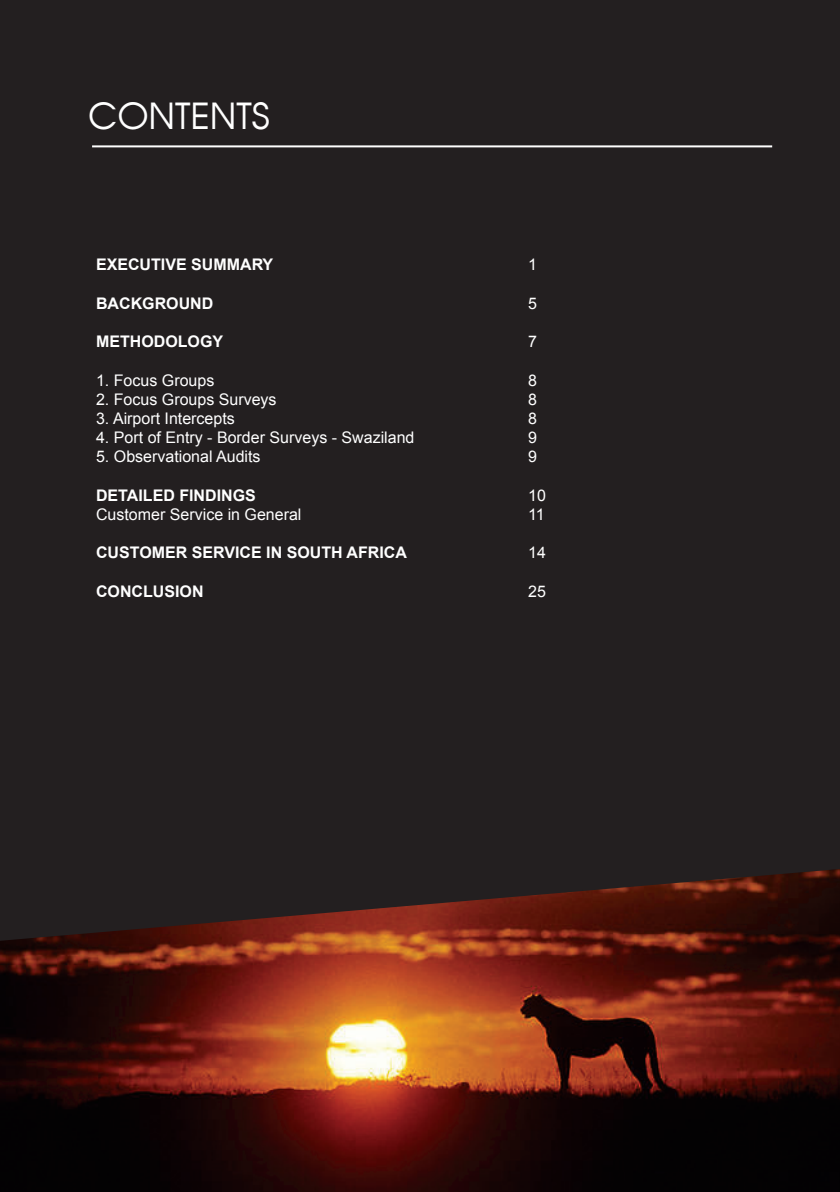
<style>
.page{position:relative;width:840px;height:1192px;background:#fff}
.page>*{position:absolute;margin:0;border:0;box-sizing:border-box;transform-origin:0 0}
.t1{font:36px "Avalon Plain";color:#fff}
.t2{font:16px "Arial";color:#fff}
.t3{font:700 16px "Arial";color:#fff}
</style>
<div class="page">
<img style="left:0;top:943px;width:840px;height:249px">
<div style="left:0;top:0;width:840px;height:943px;background:#231f20"></div>
<hr style="left:92px;top:145px;width:680px;height:2px;background:#fff">
<h1 class="t1" style="left:88px;top:102px;width:183px">CONTENTS</h1>
<p class="t3" style="left:96px;top:256px;width:179px">EXECUTIVE SUMMARY</p>
<p class="t2" style="left:528px;top:256px;width:10px">1</p>
<p class="t3" style="left:96px;top:294px;width:119px">BACKGROUND</p>
<p class="t2" style="left:528px;top:294px;width:10px">5</p>
<p class="t3" style="left:96px;top:333px;width:129px">METHODOLOGY</p>
<p class="t2" style="left:528px;top:333px;width:10px">7</p>
<p class="t2" style="left:96px;top:371px;width:120px">1. Focus Groups</p>
<p class="t2" style="left:528px;top:371px;width:10px">8</p>
<p class="t2" style="left:96px;top:390px;width:182px">2. Focus Groups Surveys</p>
<p class="t2" style="left:528px;top:390px;width:10px">8</p>
<p class="t2" style="left:96px;top:409px;width:140px">3. Airport Intercepts</p>
<p class="t2" style="left:528px;top:409px;width:10px">8</p>
<p class="t2" style="left:96px;top:429px;width:320px">4. Port of Entry - Border Surveys - Swaziland</p>
<p class="t2" style="left:528px;top:429px;width:10px">9</p>
<p class="t2" style="left:96px;top:448px;width:166px">5. Observational Audits</p>
<p class="t2" style="left:528px;top:448px;width:10px">9</p>
<p class="t3" style="left:96px;top:486px;width:161px">DETAILED FINDINGS</p>
<p class="t2" style="left:528px;top:486px;width:19px">10</p>
<p class="t2" style="left:96px;top:505px;width:207px">Customer Service in General</p>
<p class="t2" style="left:528px;top:505px;width:18px">11</p>
<p class="t3" style="left:96px;top:544px;width:312px">CUSTOMER SERVICE IN SOUTH AFRICA</p>
<p class="t2" style="left:528px;top:544px;width:19px">14</p>
<p class="t3" style="left:96px;top:582px;width:109px">CONCLUSION</p>
<p class="t2" style="left:528px;top:582px;width:19px">25</p>
</div>
